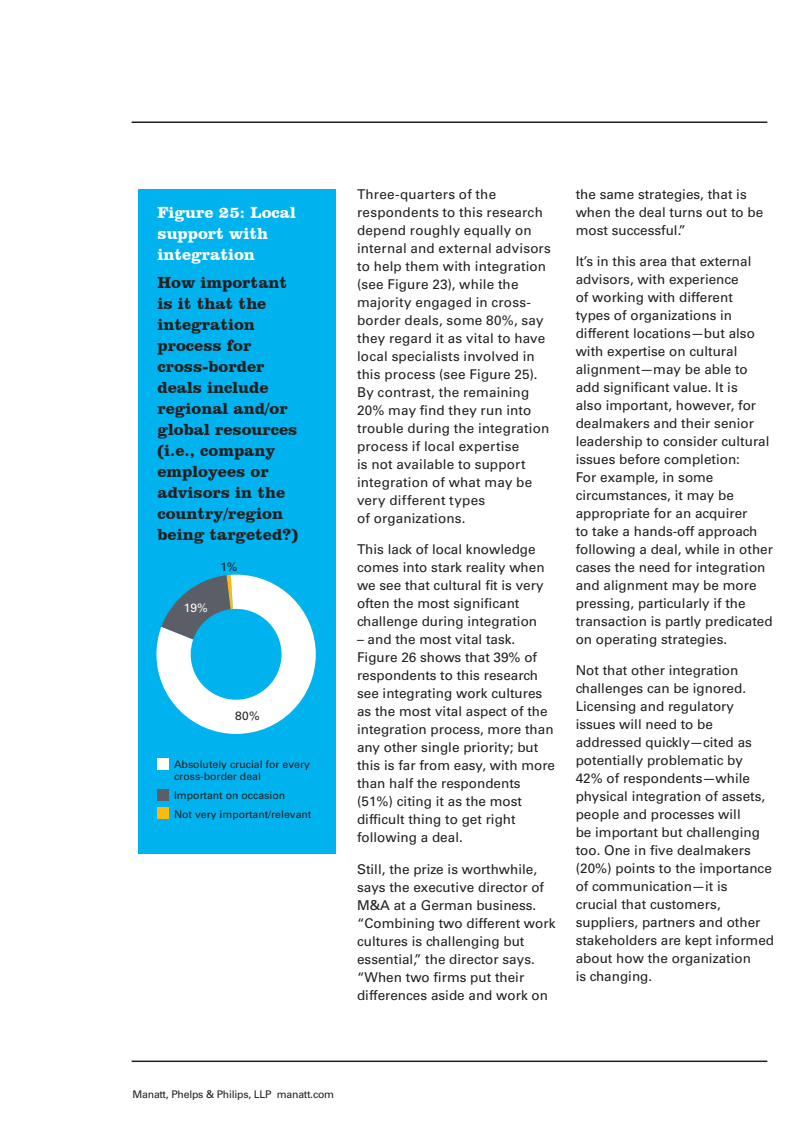
<style>
.page{position:relative;width:810px;height:1134px;background:#fff}
.page>*{position:absolute;margin:0;border:0;box-sizing:border-box;transform-origin:0 0}
.t1{font:700 16.5px/21px "Clarendon BT";color:#231f20}
.t2{font:700 16.5px/21px "Clarendon BT";color:#fff}
.t3{font:13.5px/18px "Univers LT Std";color:#231f20}
.t4{font:12px "Univers LT Std";color:#231f20}
.t5{font:12px "Univers LT Std";color:#fff}
.t6{font:10.5px/12px "Univers LT Std";color:#231f20}
.t7{font:10.5px "Univers LT Std";letter-spacing:-.02em;color:#231f20}
</style>
<div class="page">
<hr style="left:132px;top:122px;width:635px;height:1px;background:#231f20">
<hr style="left:132px;top:1061px;width:635px;height:1px;background:#231f20">
<div style="left:138px;top:189px;width:198px;height:664px;background:#00b3ee"></div>
<svg style="left:156px;top:575px;width:160px;height:159px"></svg>
<div style="left:158px;top:758px;width:11px;height:11px;background:#fff"></div>
<div style="left:158px;top:789px;width:11px;height:12px;background:#5c5e67"></div>
<div style="left:158px;top:808px;width:11px;height:11px;background:#fcb814"></div>
<p class="t2" style="left:158px;top:201px;width:140px">Figure 25: Local support with integration</p>
<p class="t1" style="left:158px;top:271px;width:142px">How important is it that the integration process for cross-border deals include regional and/or global resources (i.e., company employees or advisors in the country/region being targeted?)</p>
<p class="t5" style="left:184px;top:601px;width:26px">19%</p>
<p class="t4" style="left:221px;top:559px;width:18px">1%</p>
<p class="t4" style="left:235px;top:709px;width:26px">80%</p>
<p class="t6" style="left:174px;top:759px;width:137px">Absolutely crucial for every cross-border deal</p>
<p class="t6" style="left:174px;top:786px;width:139px;line-height:18.8px">Important on occasion<br>Not very important/relevant</p>
<p class="t3" style="left:357px;top:185px;width:195px">Three-quarters of the respondents to this research depend roughly equally on internal and external advisors to help them with integration (see Figure 23), while the majority engaged in cross&shy;border deals, some 80%, say they regard it as vital to have local specialists involved in this process (see Figure 25).<br>By contrast, the remaining<br>20% may find they run into trouble during the integration process if local expertise<br>is not available to support integration of what may be very different types<br>of organizations.</p>
<p class="t3" style="left:357px;top:540px;width:189px">This lack of local knowledge comes into stark reality when we see that cultural fit is very often the most significant challenge during integration</p>
<p class="t3" style="left:357px;top:630px;width:200px">– and the most vital task.<br>Figure 26 shows that 39% of respondents to this research see integrating work cultures as the most vital aspect of the integration process, more than any other single priority; but this is far from easy, with more than half the respondents (51%) citing it as the most difficult thing to get right following a deal.</p>
<p class="t3" style="left:357px;top:860px;width:200px">Still, the prize is worthwhile, says the executive director of<br>M&amp;A at a German business. “Combining two different work cultures is challenging but essential,” the director says. “When two firms put their differences aside and work on</p>
<p class="t3" style="left:576px;top:185px;width:189px">the same strategies, that is when the deal turns out to be most successful.”</p>
<p class="t3" style="left:576px;top:252px;width:199px">It’s in this area that external advisors, with experience<br>of working with different<br>types of organizations in different locations—but also with expertise on cultural alignment—may be able to add significant value. It is<br>also important, however, for dealmakers and their senior leadership to consider cultural issues before completion:<br>For example, in some circumstances, it may be appropriate for an acquirer<br>to take a hands-off approach following a deal, while in other cases the need for integration and alignment may be more pressing, particularly if the transaction is partly predicated on operating strategies.</p>
<p class="t3" style="left:576px;top:662px;width:200px">Not that other integration challenges can be ignored.<br>Licensing and regulatory issues will need to be addressed quickly—cited as potentially problematic by<br>42% of respondents—while physical integration of assets, people and processes will<br>be important but challenging too. One in five dealmakers (20%) points to the importance of communication—it is<br>crucial that customers, suppliers, partners and other stakeholders are kept informed about how the organization<br>is changing.</p>
<p class="t7" style="left:132px;top:1088px;width:203px">Manatt, Phelps &amp; Philips, LLP manatt.com</p>
</div>
